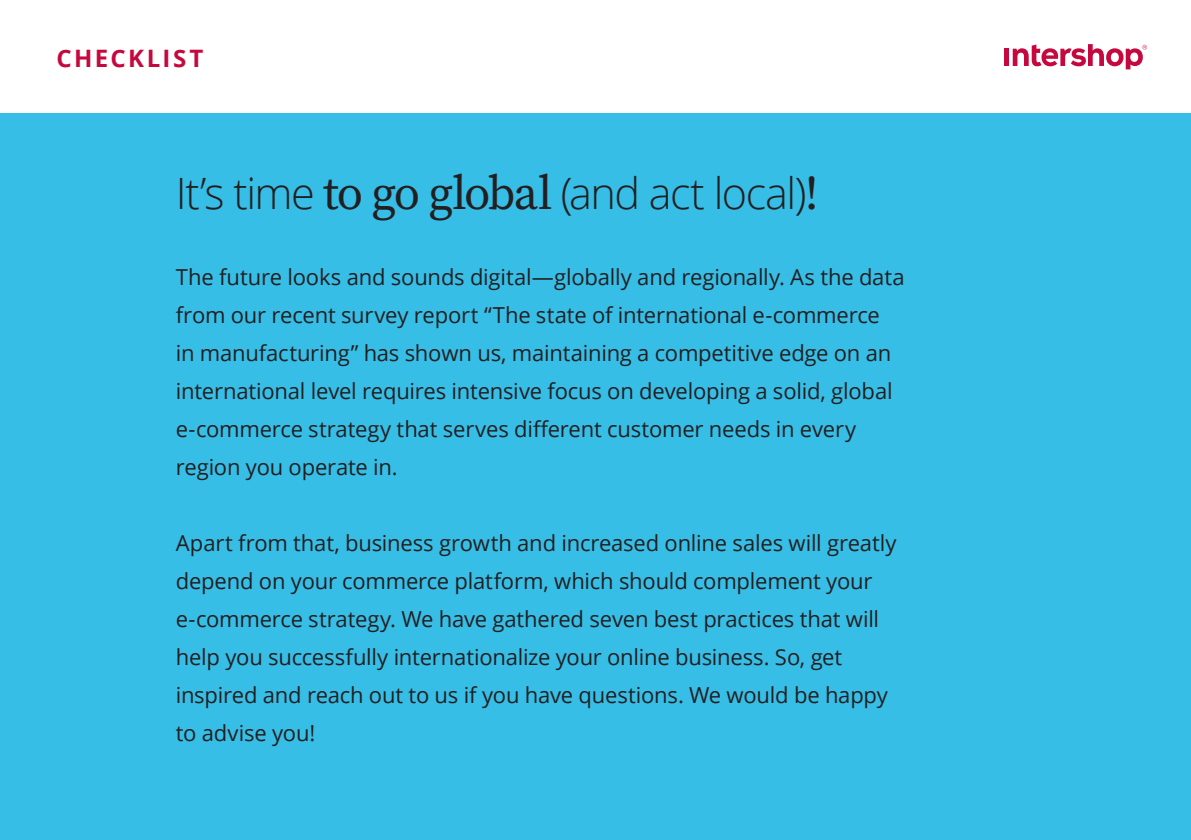
<style>
.page{position:relative;width:1191px;height:840px;background:#fff}
.page>*{position:absolute;margin:0;border:0;box-sizing:border-box;transform-origin:0 0}
.t1{font:300 43.2px "Open Sans";letter-spacing:-.035em;color:#231f20}
.t2{font:700 24px "Open Sans";letter-spacing:.095em;color:#c5083d}
.t3{font:22px/38px "Open Sans";letter-spacing:-.01em;color:#231f20}
.s1{font-family:"Source Serif Variable";font-weight:400;font-size:48px}
</style>
<div class="page">
<div style="left:0;top:113px;width:1191px;height:726px;background:#36bee7"></div>
<div style="left:1004px;top:49px;width:5px;height:17px;background:#c5083d"></div>
<svg style="left:1012px;top:44px;width:135px;height:25px"></svg>
<p class="t2" style="left:56px;top:41px;width:148px">CHECKLIST</p>
<h1 class="t1" style="left:176px;top:163px;width:644px">It’s time <span class="s1">to go global</span> (and act local)<span class="s1">!</span></h1>
<p class="t3" style="left:176px;top:257px;width:730px">The future looks and sounds digital—globally and regionally. As the data from our recent survey report “The state of international e-commerce<br>in manufacturing” has shown us, maintaining a competitive edge on an international level requires intensive focus on developing a solid, global e-commerce strategy that serves different customer needs in every region you operate in.</p>
<p class="t3" style="left:176px;top:523px;width:722px">Apart from that, business growth and increased online sales will greatly depend on your commerce platform, which should complement your e-commerce strategy. We have gathered seven best practices that will help you successfully internationalize your online business. So, get inspired and reach out to us if you have questions. We would be happy to advise you!</p>
</div>
